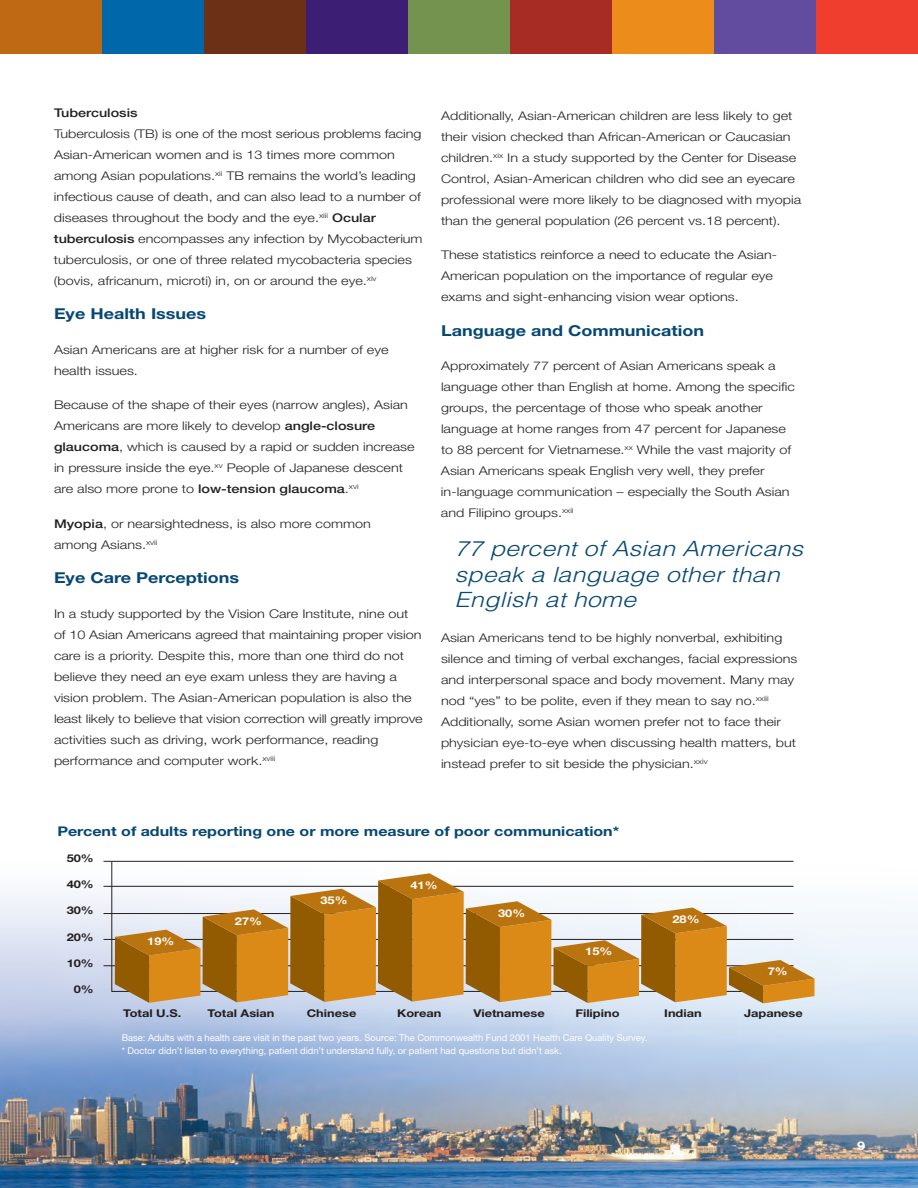
<style>
.page{position:relative;width:918px;height:1188px;background:#fff}
.page>*{position:absolute;margin:0;border:0;box-sizing:border-box;transform-origin:0 0}
.t1{font:italic 300 21px/25.5px "Helvetica";letter-spacing:.005em;color:#064874;scale:1.2 1}
.t2{font:700 15px "Helvetica Neue";color:#064874;scale:1.2 1}
.t3{font:700 13.35px "Helvetica Neue";color:#064874;scale:1.2 1}
.t4{font:300 12px/21px "Helvetica Neue";color:#231f20;scale:1.2 1}
.t5{font:500 12px "Helvetica Neue";color:#231f20;scale:1.2 1}
.t6{font:700 12px "Helvetica Neue";color:#fff;scale:1.2 1}
.t7{font:700 10.65px "Helvetica Neue";color:#231f20;scale:1.2 1}
.t8{font:700 10.65px "Helvetica Neue";color:#fff;scale:1.2 1}
.t9{font:9.3px/13.4px "Helvetica Neue";color:#fff}
.s1{font-weight:500}
</style>
<div class="page">
<img style="left:0;top:860px;width:918px;height:328px">
<div style="left:0;top:0;width:102px;height:54px;background:#c06915"></div>
<div style="left:102px;top:0;width:102px;height:54px;background:#0067aa"></div>
<div style="left:204px;top:0;width:102px;height:54px;background:#6c3016"></div>
<div style="left:306px;top:0;width:102px;height:54px;background:#3d1e75"></div>
<div style="left:408px;top:0;width:102px;height:54px;background:#74934f"></div>
<div style="left:510px;top:0;width:102px;height:54px;background:#a72c24"></div>
<div style="left:612px;top:0;width:102px;height:54px;background:#eb8c1b"></div>
<div style="left:714px;top:0;width:102px;height:54px;background:#624c9f"></div>
<div style="left:816px;top:0;width:102px;height:54px;background:#ef3e2e"></div>
<hr style="left:103px;top:886px;width:691px;height:1px;background:#231f20">
<hr style="left:103px;top:861px;width:691px;height:1px;background:#231f20">
<hr style="left:103px;top:913px;width:691px;height:1px;background:#231f20">
<hr style="left:103px;top:965px;width:691px;height:1px;background:#231f20">
<hr style="left:103px;top:939px;width:691px;height:1px;background:#231f20">
<svg style="left:111px;top:861px;width:703px;height:131px"></svg>
<svg style="left:115px;top:873px;width:699px;height:130px"></svg>
<p class="t5" style="left:54px;top:108px;width:71px">Tuberculosis</p>
<p class="t4" style="left:54px;top:123px;width:309px">Tuberculosis (TB) is one of the most serious problems facing Asian-American women and is 13 times more common among Asian populations.<sup>xii</sup> TB remains the world’s leading infectious cause of death, and can also lead to a number of diseases throughout the body and the eye.<sup>xiii</sup> <span class="s1">Ocular tuberculosis</span> encompasses any infection by Mycobacterium tuberculosis, or one of three related mycobacteria species (bovis, africanum, microti) in, on or around the eye.<sup>xiv</sup></p>
<p class="t2" style="left:54px;top:304px;width:128px">Eye Health Issues</p>
<p class="t4" style="left:54px;top:339px;width:280px">Asian Americans are at higher risk for a number of eye health issues.</p>
<p class="t4" style="left:54px;top:394px;width:302px">Because of the shape of their eyes (narrow angles), Asian Americans are more likely to develop <span class="s1">angle-closure glaucoma</span>, which is caused by a rapid or sudden increase in pressure inside the eye.<sup>xv</sup> People of Japanese descent are also more prone to <span class="s1">low-tension glaucoma</span>.<sup>xvi</sup></p>
<p class="t4" style="left:54px;top:513px;width:266px"><span class="s1">Myopia</span>, or nearsightedness, is also more common among Asians.<sup>xvii</sup></p>
<p class="t2" style="left:54px;top:568px;width:156px">Eye Care Perceptions</p>
<p class="t4" style="left:54px;top:603px;width:309px">In a study supported by the Vision Care Institute, nine out of 10 Asian Americans agreed that maintaining proper vision care is a priority. Despite this, more than one third do not believe they need an eye exam unless they are having a vision problem. The Asian-American population is also the least likely to believe that vision correction will greatly improve activities such as driving, work performance, reading performance and computer work.<sup>xviii</sup></p>
<p class="t4" style="left:441px;top:105px;width:302px">Additionally, Asian-American children are less likely to get their vision checked than African-American or Caucasian children.<sup>xix</sup> In a study supported by the Center for Disease Control, Asian-American children who did see an eyecare professional were more likely to be diagnosed with myopia than the general population (26 percent vs.18 percent).</p>
<p class="t4" style="left:441px;top:244px;width:282px">These statistics reinforce a need to educate the Asian-<br>American population on the importance of regular eye exams and sight-enhancing vision wear options.</p>
<p class="t2" style="left:441px;top:321px;width:221px">Language and Communication</p>
<p class="t4" style="left:441px;top:355px;width:296px">Approximately 77 percent of Asian Americans speak a language other than English at home. Among the specific groups, the percentage of those who speak another language at home ranges from 47 percent for Japanese to 88 percent for Vietnamese.<sup>xx</sup> While the vast majority of Asian Americans speak English very well, they prefer in-language communication – especially the South Asian and Filipino groups.<sup>xxii</sup></p>
<h1 class="t1" style="left:454px;top:538px;width:292px">77 percent of Asian Americans speak a language other than<br>English at home</h1>
<p class="t4" style="left:441px;top:627px;width:298px">Asian Americans tend to be highly nonverbal, exhibiting silence and timing of verbal exchanges, facial expressions and interpersonal space and body movement. Many may nod “yes” to be polite, even if they mean to say no.<sup>xxiii </sup>Additionally, some Asian women prefer not to face their physician eye-to-eye when discussing health matters, but instead prefer to sit beside the physician.<sup>xxiv</sup></p>
<p class="t3" style="left:57px;top:823px;width:470px">Percent of adults reporting one or more measure of poor communication*</p>
<p class="t7" style="left:67px;top:852px;width:24px">50%</p>
<p class="t7" style="left:67px;top:878px;width:24px">40%</p>
<p class="t7" style="left:67px;top:904px;width:24px">30%</p>
<p class="t7" style="left:67px;top:931px;width:24px">20%</p>
<p class="t7" style="left:67px;top:957px;width:24px">10%</p>
<p class="t7" style="left:74px;top:983px;width:18px">0%</p>
<p class="t8" style="left:147px;top:935px;width:24px">19%</p>
<p class="t8" style="left:235px;top:915px;width:24px">27%</p>
<p class="t8" style="left:320px;top:894px;width:24px">35%</p>
<p class="t8" style="left:410px;top:879px;width:24px">41%</p>
<p class="t8" style="left:498px;top:906px;width:24px">30%</p>
<p class="t8" style="left:585px;top:945px;width:24px">15%</p>
<p class="t8" style="left:672px;top:912px;width:24px">28%</p>
<p class="t8" style="left:768px;top:965px;width:18px">7%</p>
<p class="t7" style="left:123px;top:1007px;width:50px">Total U.S.</p>
<p class="t7" style="left:208px;top:1007px;width:57px">Total Asian</p>
<p class="t7" style="left:307px;top:1007px;width:43px">Chinese</p>
<p class="t7" style="left:397px;top:1007px;width:38px">Korean</p>
<p class="t7" style="left:474px;top:1007px;width:61px">Vietnamese</p>
<p class="t7" style="left:575px;top:1007px;width:38px">Filipino</p>
<p class="t7" style="left:664px;top:1007px;width:33px">Indian</p>
<p class="t7" style="left:744px;top:1007px;width:51px">Japanese</p>
<p class="t9" style="left:122px;top:1031px;width:527px">Base: Adults with a health care visit in the past two years. Source: The Commonwealth Fund 2001 Health Care Quality Survey. * Doctor didn’t listen to everything, patient didn’t understand fully, or patient had questions but didn’t ask.</p>
<p class="t6" style="left:857px;top:1138px;width:8px">9</p>
</div>
